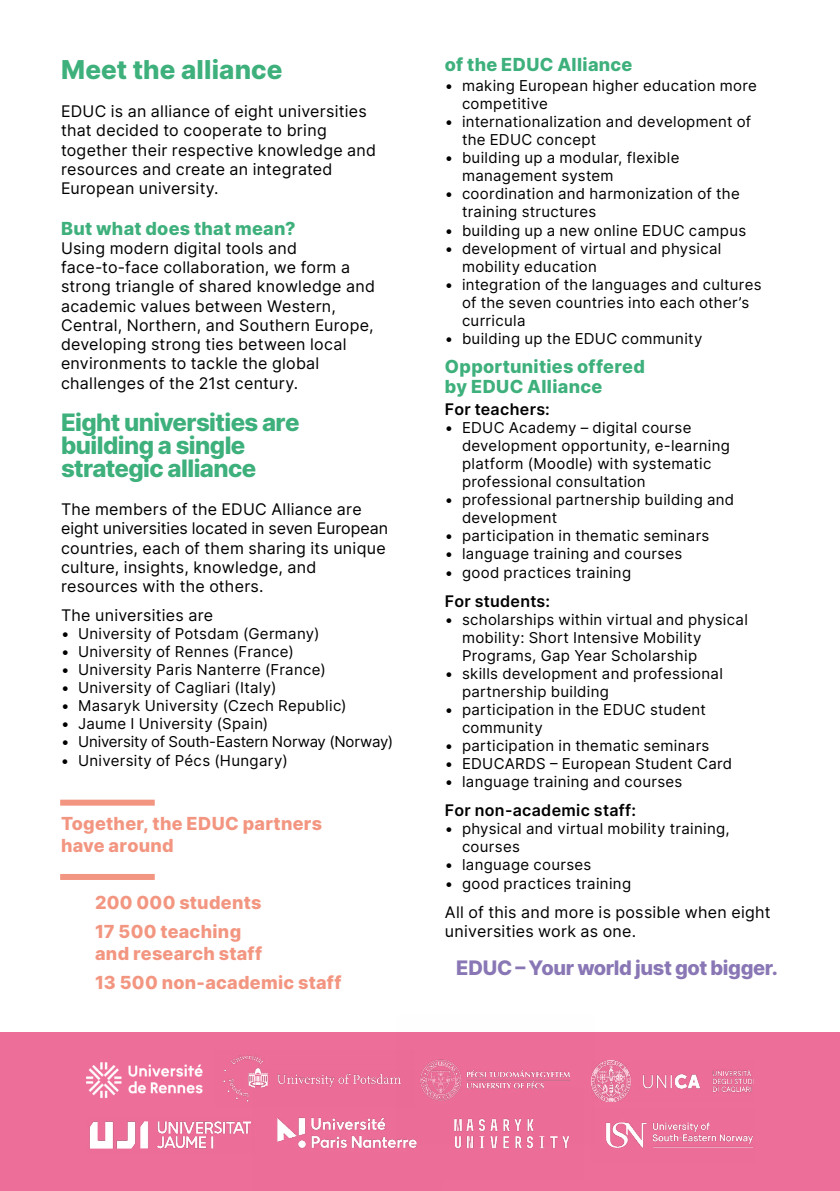
<style>
.page{position:relative;width:840px;height:1191px;background:#fff}
.page>*{position:absolute;margin:0;border:0;box-sizing:border-box;transform-origin:0 0}
.t1{font:800 26px "Inter";letter-spacing:.005em;color:#3eb07c}
.t2{font:800 24px/23px "Inter";letter-spacing:-.025em;color:#3eb07c}
.t3{font:800 20px "Inter";letter-spacing:-.02em;color:#8977b5}
.t4{font:800 18px/28.8px "Inter";letter-spacing:.015em;color:#f39681}
.t5{font:800 18px/20px "Inter";letter-spacing:.015em;color:#3eb07c}
.t6{font:16px/19.2px "Inter";letter-spacing:.015em;color:#000}
.t7{font:600 16px "Inter";letter-spacing:.02em;color:#000}
.t8{font:15px/18px "Inter";letter-spacing:.02em;color:#000}
.t9{font:15px "Inter";letter-spacing:-.01em;color:#000}
</style>
<div class="page">
<div style="left:60px;top:799px;width:95px;height:6px;background:#f39681"></div>
<div style="left:60px;top:874px;width:95px;height:6px;background:#f39681"></div>
<div style="left:0;top:1032px;width:839px;height:159px;background:#ed6e98"></div>
<img style="left:455px;top:1144px;width:112px;height:5px">
<img style="left:277px;top:1117px;width:140px;height:32px">
<img style="left:396px;top:1059px;width:175px;height:85px">
<img style="left:87px;top:1062px;width:116px;height:37px">
<img style="left:89px;top:1121px;width:163px;height:28px">
<img style="left:606px;top:1122px;width:147px;height:26px">
<img style="left:591px;top:1060px;width:162px;height:41px">
<img style="left:223px;top:1055px;width:191px;height:52px">
<h1 class="t1" style="left:61px;top:50px;width:223px">Meet the alliance</h1>
<p class="t6" style="left:61px;top:101px;width:316px">EDUC is an alliance of eight universities that decided to cooperate to bring together their respective knowledge and resources and create an integrated European university.</p>
<p class="t5" style="left:61px;top:218px;width:236px">But what does that mean?</p>
<p class="t6" style="left:61px;top:238px;width:315px">Using modern digital tools and face-to-face collaboration, we form a strong triangle of shared knowledge and academic values between Western, Central, Northern, and Southern Europe, developing strong ties between local environments to tackle the global challenges of the 21st century.</p>
<h2 class="t2" style="left:61px;top:410px;width:240px">Eight universities are building a single strategic alliance</h2>
<p class="t6" style="left:61px;top:499px;width:328px">The members of the EDUC Alliance are eight universities located in seven European countries, each of them sharing its unique culture, insights, knowledge, and resources with the others.</p>
<p class="t6" style="left:61px;top:605px;width:153px">The universities are</p>
<p class="t8" style="left:61px;top:624px;width:260px">• University of Potsdam (Germany)</p>
<p class="t8" style="left:61px;top:642px;width:234px">• University of Rennes (France)</p>
<p class="t8" style="left:61px;top:660px;width:266px">• University Paris Nanterre (France)</p>
<p class="t8" style="left:61px;top:678px;width:217px">• University of Cagliari (Italy)</p>
<p class="t8" style="left:61px;top:696px;width:287px">• Masaryk University (Czech Republic)</p>
<p class="t8" style="left:61px;top:714px;width:209px">• Jaume I University (Spain)</p>
<p class="t9" style="left:61px;top:730px;width:334px">• University of South-Eastern Norway (Norway)</p>
<p class="t8" style="left:61px;top:751px;width:228px">• University of Pécs (Hungary)</p>
<p class="t4" style="left:61px;top:812px;width:262px;line-height:21.6px">Together, the EDUC partners have around</p>
<p class="t4" style="left:95px;top:888px;width:168px">200 000 students<br>17 500 teaching</p>
<p class="t4" style="left:95px;top:938px;width:248px">and research staff<br>13 500 non-academic staff</p>
<p class="t5" style="left:444px;top:54px;width:189px">of the EDUC Alliance</p>
<p class="t8" style="left:461px;top:77px;width:296px;text-indent:-17px">• making European higher education more competitive</p>
<p class="t8" style="left:461px;top:113px;width:291px;text-indent:-17px">• internationalization and development of the EDUC concept</p>
<p class="t8" style="left:461px;top:149px;width:219px;text-indent:-17px">• building up a modular, flexible management system</p>
<p class="t8" style="left:461px;top:185px;width:279px;text-indent:-17px">• coordination and harmonization of the training structures</p>
<p class="t8" style="left:444px;top:221px;width:302px">• building up a new online EDUC campus</p>
<p class="t8" style="left:461px;top:239px;width:261px;text-indent:-17px">• development of virtual and physical mobility education</p>
<p class="t8" style="left:461px;top:275px;width:301px;text-indent:-17px">• integration of the languages and cultures of the seven countries into each other’s curricula</p>
<p class="t8" style="left:444px;top:329px;width:259px">• building up the EDUC community</p>
<p class="t5" style="left:444px;top:356px;width:201px">Opportunities offered by EDUC Alliance</p>
<p class="t7" style="left:444px;top:397px;width:106px">For teachers:</p>
<p class="t8" style="left:461px;top:418px;width:269px;text-indent:-17px">• EDUC Academy – digital course development opportunity, e-learning platform (Moodle) with systematic professional consultation</p>
<p class="t8" style="left:461px;top:490px;width:273px;text-indent:-17px">• professional partnership building and development</p>
<p class="t8" style="left:444px;top:526px;width:266px">• participation in thematic seminars</p>
<p class="t8" style="left:444px;top:544px;width:239px">• language training and courses</p>
<p class="t8" style="left:444px;top:563px;width:187px">• good practices training</p>
<p class="t7" style="left:444px;top:589px;width:107px">For students:</p>
<p class="t8" style="left:461px;top:610px;width:287px;text-indent:-17px">• scholarships within virtual and physical mobility: Short Intensive Mobility<br>Programs, Gap Year Scholarship</p>
<p class="t8" style="left:461px;top:664px;width:262px;text-indent:-17px">• skills development and professional partnership building</p>
<p class="t8" style="left:461px;top:700px;width:245px;text-indent:-17px">• participation in the EDUC student community</p>
<p class="t8" style="left:444px;top:736px;width:266px">• participation in thematic seminars</p>
<p class="t8" style="left:444px;top:754px;width:288px">• EDUCARDS – European Student Card</p>
<p class="t8" style="left:444px;top:772px;width:239px">• language training and courses</p>
<p class="t7" style="left:444px;top:798px;width:193px">For non-academic staff:</p>
<p class="t8" style="left:461px;top:819px;width:269px;text-indent:-17px">• physical and virtual mobility training, courses</p>
<p class="t8" style="left:444px;top:855px;width:148px">• language courses</p>
<p class="t8" style="left:444px;top:874px;width:187px">• good practices training</p>
<p class="t6" style="left:444px;top:902px;width:327px">All of this and more is possible when eight universities work as one.</p>
<h3 class="t3" style="left:456px;top:953px;width:323px">EDUC – Your world just got bigger.</h3>
</div>
